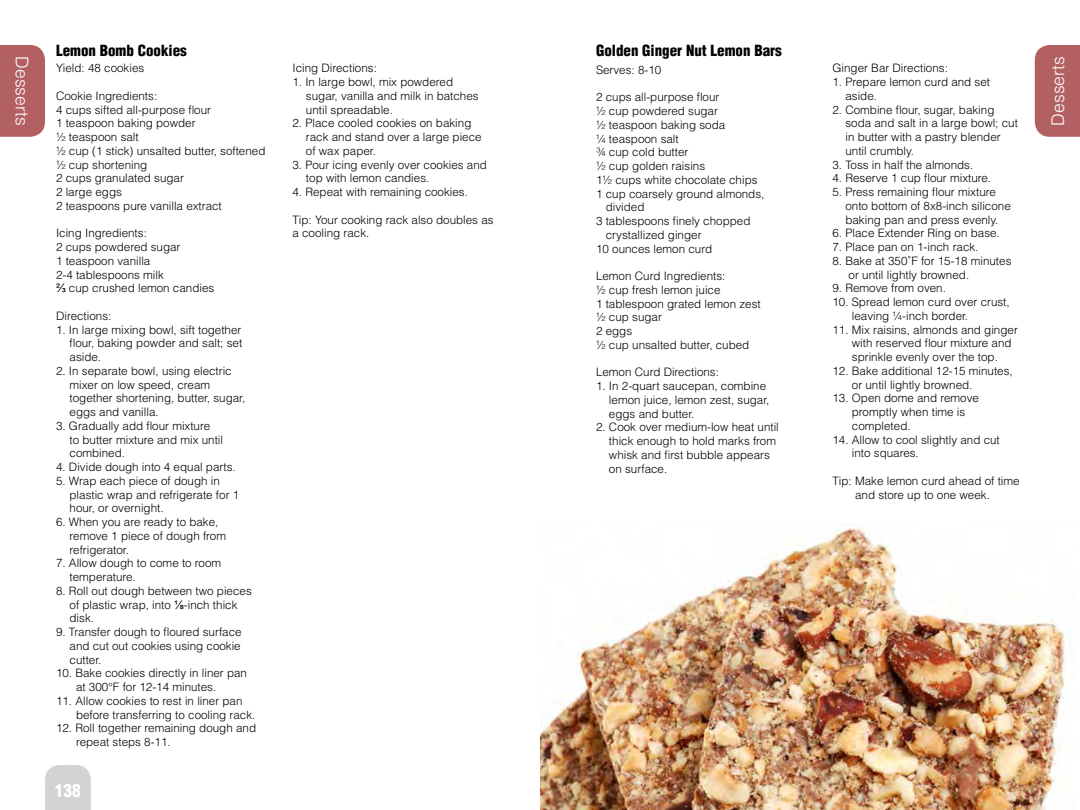
<style>
.page{position:relative;width:1080px;height:810px;background:#fff}
.page>*{position:absolute;margin:0;border:0;box-sizing:border-box;transform-origin:0 0}
.t1{font:300 17.5px "Helvetica LT Std";color:#fff}
.t2{font:900 condensed 17.5px "Helvetica LT Std";color:#fff}
.t3{font:900 condensed 15px "Helvetica LT Std";color:#000}
.t4{font:300 11.62px/13.8px "Helvetica LT Std";color:#000}
.s1{font-family:"Arial";font-weight:400}
</style>
<div class="page">
<div style="left:45px;top:765px;width:46px;height:45px;background:#d1d3d4"></div>
<div style="left:0;top:45px;width:45px;height:92px;background:#b26062"></div>
<div style="left:1035px;top:45px;width:45px;height:92px;background:#b26062"></div>
<img style="left:540px;top:525px;width:525px;height:285px">
<p class="t3" style="left:56px;top:41px;width:132px">Lemon Bomb Cookies</p>
<p class="t3" style="left:596px;top:41px;width:187px">Golden Ginger Nut Lemon Bars</p>
<p class="t4" style="left:596px;top:63px;width:67px">Serves: 8-10</p>
<p class="t4" style="left:596px;top:90px;width:125px">2 cups all-purpose flour</p>
<p class="t4" style="left:596px;top:104px;width:123px">½ cup powdered sugar</p>
<p class="t4" style="left:596px;top:118px;width:131px">½ teaspoon baking soda</p>
<p class="t4" style="left:596px;top:131px;width:84px">¼ teaspoon salt</p>
<p class="t4" style="left:596px;top:145px;width:94px">¾ cup cold butter</p>
<p class="t4" style="left:596px;top:159px;width:111px">½ cup golden raisins</p>
<p class="t4" style="left:596px;top:173px;width:163px">1½ cups white chocolate chips</p>
<p class="t4" style="left:596px;top:186px;width:170px">1 cup coarsely ground almonds,</p>
<p class="t4" style="left:606px;top:200px;width:40px">divided</p>
<p class="t4" style="left:596px;top:214px;width:156px">3 tablespoons finely chopped</p>
<p class="t4" style="left:606px;top:228px;width:97px">crystallized ginger</p>
<p class="t4" style="left:596px;top:241px;width:118px">10 ounces lemon curd</p>
<p class="t4" style="left:596px;top:269px;width:166px">Lemon Curd Ingredients:<br>½ cup fresh lemon juice<br>1 tablespoon grated lemon zest ½ cup sugar<br>2 eggs<br>½ cup unsalted butter, cubed</p>
<p class="t4" style="left:596px;top:365px;width:124px">Lemon Curd Directions:</p>
<p class="t4" style="left:609px;top:379px;width:162px;text-indent:-13px">1. In 2-quart saucepan, combine lemon juice, lemon zest, sugar, eggs and butter.</p>
<p class="t4" style="left:609px;top:420px;width:171px;text-indent:-13px">2. Cook over medium-low heat until thick enough to hold marks from whisk and first bubble appears on surface.</p>
<h1 class="t1" style="left:33px;top:56px;width:71px;rotate:90deg">Desserts</h1>
<h1 class="t1" style="left:1047px;top:126px;width:71px;rotate:-90deg">Desserts</h1>
<p class="t4" style="left:833px;top:61px;width:117px">Ginger Bar Directions:</p>
<p class="t4" style="left:845px;top:75px;width:146px;text-indent:-13px">1. Prepare lemon curd and set aside.</p>
<p class="t4" style="left:845px;top:103px;width:174px;text-indent:-13px">2. Combine flour, sugar, baking soda and salt in a large bowl; cut in butter with a pastry blender until crumbly.</p>
<p class="t4" style="left:833px;top:158px;width:142px">3. Toss in half the almonds.</p>
<p class="t4" style="left:833px;top:171px;width:160px">4. Reserve 1 cup flour mixture.</p>
<p class="t4" style="left:845px;top:185px;width:167px;text-indent:-13px">5. Press remaining flour mixture onto bottom of 8x8-inch silicone baking pan and press evenly.</p>
<p class="t4" style="left:833px;top:226px;width:169px">6. Place Extender Ring on base.</p>
<p class="t4" style="left:833px;top:240px;width:148px">7. Place pan on 1-inch rack.</p>
<p class="t4" style="left:849px;top:254px;width:164px;text-indent:-16px">8. Bake at 350˚F for 15-18 minutes or until lightly browned.</p>
<p class="t4" style="left:833px;top:281px;width:115px">9. Remove from oven.</p>
<p class="t4" style="left:852px;top:295px;width:159px;text-indent:-19px">10. Spread lemon curd over crust, leaving ¼-inch border.</p>
<p class="t4" style="left:852px;top:323px;width:168px;text-indent:-19px">11. Mix raisins, almonds and ginger with reserved flour mixture and sprinkle evenly over the top.</p>
<p class="t4" style="left:852px;top:364px;width:162px;text-indent:-19px">12. Bake additional 12-15 minutes, or until lightly browned.</p>
<p class="t4" style="left:852px;top:391px;width:129px;text-indent:-19px">13. Open dome and remove promptly when time is completed.</p>
<p class="t4" style="left:852px;top:433px;width:149px;text-indent:-19px">14. Allow to cool slightly and cut into squares.</p>
<p class="t4" style="left:855px;top:474px;width:166px;text-indent:-23px">Tip: Make lemon curd ahead of time and store up to one week.</p>
<p class="t4" style="left:56px;top:61px;width:90px">Yield: 48 cookies</p>
<p class="t4" style="left:56px;top:89px;width:211px">Cookie Ingredients:<br>4 cups sifted all-purpose flour<br>1 teaspoon baking powder<br>½ teaspoon salt<br>½ cup (1 stick) unsalted butter, softened ½ cup shortening<br>2 cups granulated sugar<br>2 large eggs<br>2 teaspoons pure vanilla extract</p>
<p class="t4" style="left:56px;top:226px;width:160px">Icing Ingredients:<br>2 cups powdered sugar<br>1 teaspoon vanilla<br>2-4 tablespoons milk<br><span class="s1">⅔</span> cup crushed lemon candies</p>
<p class="t4" style="left:56px;top:309px;width:57px">Directions:</p>
<p class="t4" style="left:70px;top:322px;width:174px;text-align:justify;text-indent:-13px">1. In large mixing bowl, sift together flour, baking powder and salt; set aside.</p>
<p class="t4" style="left:70px;top:364px;width:177px;text-indent:-13px">2. In separate bowl, using electric mixer on low speed, cream together shortening, butter, sugar, eggs and vanilla.</p>
<p class="t4" style="left:70px;top:419px;width:155px;text-indent:-13px">3. Gradually add flour mixture<br>to butter mixture and mix until combined.</p>
<p class="t4" style="left:56px;top:460px;width:181px">4. Divide dough into 4 equal parts.</p>
<p class="t4" style="left:70px;top:474px;width:171px;text-indent:-13px">5. Wrap each piece of dough in plastic wrap and refrigerate for 1 hour, or overnight.</p>
<p class="t4" style="left:70px;top:515px;width:158px;text-indent:-13px">6. When you are ready to bake, remove 1 piece of dough from refrigerator.</p>
<p class="t4" style="left:70px;top:556px;width:153px;text-indent:-13px">7. Allow dough to come to room temperature.</p>
<p class="t4" style="left:70px;top:584px;width:184px;text-indent:-13px">8. Roll out dough between two pieces of plastic wrap, into <span class="s1">⅛</span>-inch thick disk.</p>
<p class="t4" style="left:70px;top:625px;width:174px;text-align:justify;text-indent:-13px">9. Transfer dough to floured surface and cut out cookies using cookie cutter.</p>
<p class="t4" style="left:76px;top:666px;width:173px;text-indent:-20px">10. Bake cookies directly in liner pan at 300°F for 12-14 minutes.</p>
<p class="t4" style="left:76px;top:694px;width:181px;text-indent:-20px">11. Allow cookies to rest in liner pan before transferring to cooling rack.</p>
<p class="t4" style="left:76px;top:721px;width:182px;text-indent:-20px">12. Roll together remaining dough and repeat steps 8-11.</p>
<p class="t4" style="left:292px;top:61px;width:86px">Icing Directions:</p>
<p class="t4" style="left:306px;top:75px;width:174px;text-indent:-13px">1. In large bowl, mix powdered sugar, vanilla and milk in batches until spreadable.</p>
<p class="t4" style="left:306px;top:116px;width:177px;text-indent:-13px">2. Place cooled cookies on baking rack and stand over a large piece of wax paper.</p>
<p class="t4" style="left:306px;top:158px;width:182px;text-indent:-13px">3. Pour icing evenly over cookies and top with lemon candies.</p>
<p class="t4" style="left:292px;top:185px;width:177px">4. Repeat with remaining cookies.</p>
<p class="t4" style="left:292px;top:213px;width:203px">Tip: Your cooking rack also doubles as a cooling rack.</p>
<h1 class="t2" style="left:55px;top:780px;width:28px">138</h1>
</div>
